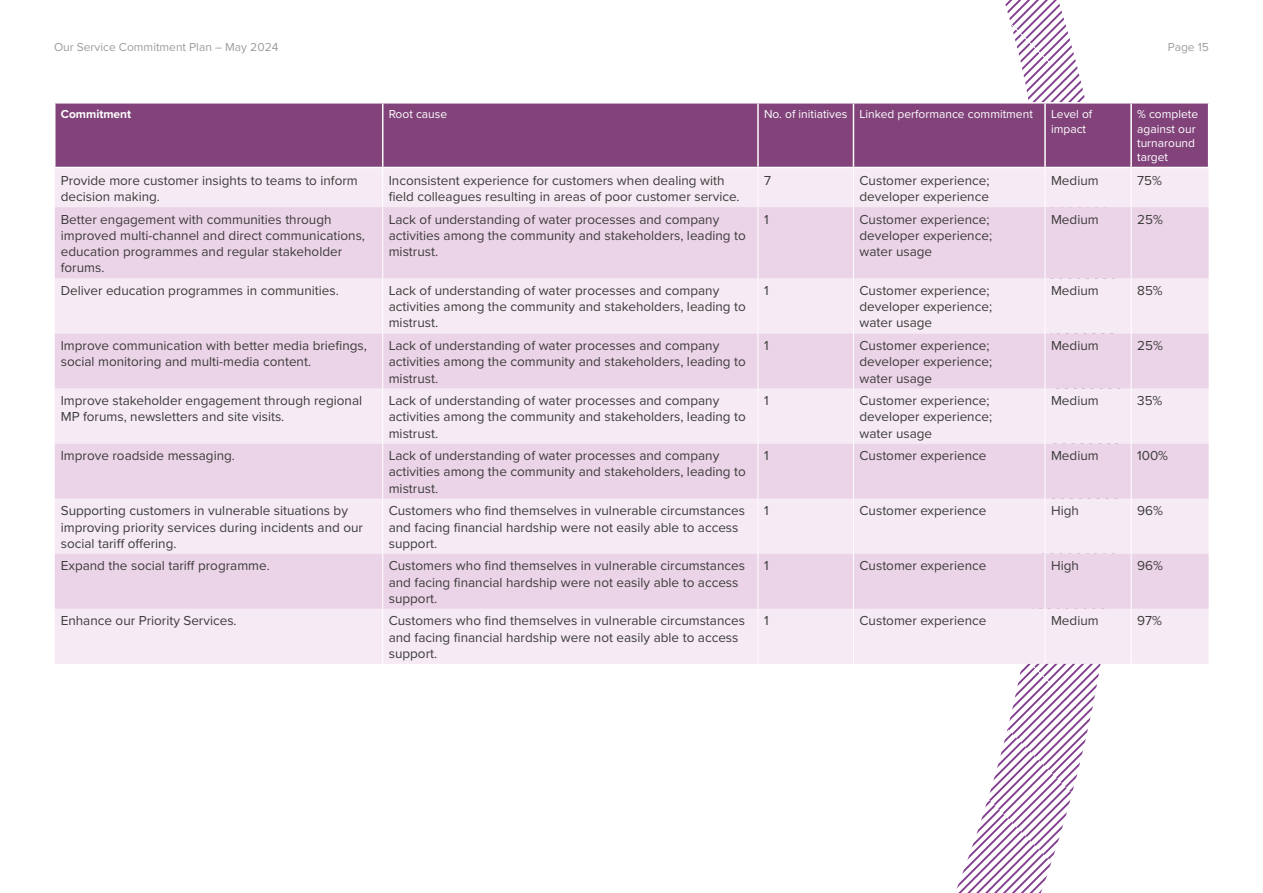
<style>
.page{position:relative;width:1263px;height:893px;background:#fff}
.page>*{position:absolute;margin:0;border:0;box-sizing:border-box;transform-origin:0 0}
.t1{font:13.5px/16.2px "Proxima Nova";color:#3c3c3b}
.t2{font:12px/14.4px "Proxima Nova";color:#fff}
.t3{font:12px "Proxima Nova";color:#9d9d9c}
.t4{font:700 12px "Proxima Nova";color:#fff}
</style>
<div class="page">
<svg style="left:956px;top:0;width:145px;height:893px"></svg>
<div style="left:56px;top:104px;width:1152px;height:63px;background:#81437a"></div>
<div style="left:55px;top:168px;width:1154px;height:496px;background:#f6eaf4"></div>
<svg style="left:55px;top:207px;width:1154px;height:402px;background:#f0ddec"></svg>
<hr style="left:382px;top:104px;width:1px;height:63px;background:#fff">
<hr style="left:757px;top:104px;width:2px;height:63px;background:#fff">
<hr style="left:853px;top:104px;width:1px;height:63px;background:#fff">
<hr style="left:1044px;top:104px;width:2px;height:63px;background:#fff">
<hr style="left:1130px;top:104px;width:2px;height:63px;background:#fff">
<hr style="left:853px;top:102px;width:192px;height:2px;background:#fff">
<hr style="left:1045px;top:102px;width:86px;height:2px;background:#fff">
<hr style="left:853px;top:167px;width:192px;height:1px;background:#fff">
<hr style="left:1045px;top:167px;width:86px;height:1px;background:#fff">
<hr style="left:382px;top:168px;width:1px;height:39px;background:#fff">
<hr style="left:758px;top:168px;width:1px;height:39px;background:#fff">
<hr style="left:853px;top:168px;width:1px;height:39px;background:#fff">
<hr style="left:1045px;top:168px;width:1px;height:39px;background:#fff">
<hr style="left:1131px;top:168px;width:1px;height:39px;background:#fff">
<hr style="left:382px;top:207px;width:1px;height:71px;background:#fff">
<hr style="left:758px;top:207px;width:1px;height:71px;background:#fff">
<hr style="left:853px;top:207px;width:1px;height:71px;background:#fff">
<hr style="left:1045px;top:207px;width:1px;height:71px;background:#fff">
<hr style="left:1131px;top:207px;width:1px;height:71px;background:#fff">
<hr style="left:382px;top:278px;width:1px;height:55px;background:#fff">
<hr style="left:758px;top:278px;width:1px;height:55px;background:#fff">
<hr style="left:853px;top:278px;width:1px;height:55px;background:#fff">
<hr style="left:1045px;top:278px;width:1px;height:55px;background:#fff">
<hr style="left:1131px;top:278px;width:1px;height:55px;background:#fff">
<hr style="left:382px;top:333px;width:1px;height:55px;background:#fff">
<hr style="left:758px;top:333px;width:1px;height:55px;background:#fff">
<hr style="left:853px;top:333px;width:1px;height:55px;background:#fff">
<hr style="left:1045px;top:333px;width:1px;height:55px;background:#fff">
<hr style="left:1131px;top:333px;width:1px;height:55px;background:#fff">
<hr style="left:382px;top:388px;width:1px;height:56px;background:#fff">
<hr style="left:758px;top:388px;width:1px;height:56px;background:#fff">
<hr style="left:853px;top:388px;width:1px;height:56px;background:#fff">
<hr style="left:1045px;top:388px;width:1px;height:56px;background:#fff">
<hr style="left:1131px;top:388px;width:1px;height:56px;background:#fff">
<hr style="left:382px;top:444px;width:1px;height:55px;background:#fff">
<hr style="left:758px;top:444px;width:1px;height:55px;background:#fff">
<hr style="left:853px;top:444px;width:1px;height:55px;background:#fff">
<hr style="left:1045px;top:444px;width:1px;height:55px;background:#fff">
<hr style="left:1131px;top:444px;width:1px;height:55px;background:#fff">
<hr style="left:382px;top:499px;width:1px;height:55px;background:#fff">
<hr style="left:758px;top:499px;width:1px;height:55px;background:#fff">
<hr style="left:853px;top:499px;width:1px;height:55px;background:#fff">
<hr style="left:1045px;top:499px;width:1px;height:55px;background:#fff">
<hr style="left:1131px;top:499px;width:1px;height:55px;background:#fff">
<hr style="left:382px;top:554px;width:1px;height:55px;background:#fff">
<hr style="left:758px;top:554px;width:1px;height:55px;background:#fff">
<hr style="left:853px;top:554px;width:1px;height:55px;background:#fff">
<hr style="left:1045px;top:554px;width:1px;height:55px;background:#fff">
<hr style="left:1131px;top:554px;width:1px;height:55px;background:#fff">
<hr style="left:382px;top:609px;width:1px;height:55px;background:#fff">
<hr style="left:758px;top:609px;width:1px;height:55px;background:#fff">
<hr style="left:853px;top:609px;width:1px;height:55px;background:#fff">
<hr style="left:1045px;top:609px;width:1px;height:55px;background:#fff">
<hr style="left:1131px;top:609px;width:1px;height:55px;background:#fff">
<p class="t3" style="left:54px;top:38px;width:226px">Our Service Commitment Plan – May 2024</p>
<p class="t3" style="left:1168px;top:38px;width:43px">Page 15</p>
<p class="t4" style="left:61px;top:105px;width:72px">Commitment</p>
<p class="t2" style="left:389px;top:107px;width:60px">Root cause</p>
<p class="t2" style="left:764px;top:107px;width:270px">No. of initiatives Linked performance commitment</p>
<p class="t2" style="left:1051px;top:107px;width:43px">Level of impact</p>
<p class="t2" style="left:1137px;top:107px;width:62px">% complete against our turnaround target</p>
<p class="t1" style="left:61px;top:172px;width:299px">Provide more customer insights to teams to inform decision making.</p>
<p class="t1" style="left:389px;top:172px;width:352px">Inconsistent experience for customers when dealing with field colleagues resulting in areas of poor customer service.</p>
<p class="t1" style="left:764px;top:172px;width:8px">7</p>
<p class="t1" style="left:859px;top:172px;width:131px">Customer experience; developer experience</p>
<p class="t1" style="left:1051px;top:172px;width:49px">Medium</p>
<p class="t1" style="left:1137px;top:172px;width:26px">75%</p>
<p class="t1" style="left:61px;top:211px;width:306px">Better engagement with communities through improved multi-channel and direct communications, education programmes and regular stakeholder forums.</p>
<p class="t1" style="left:389px;top:211px;width:359px">Lack of understanding of water processes and company activities among the community and stakeholders, leading to mistrust.</p>
<p class="t1" style="left:764px;top:211px;width:6px">1</p>
<p class="t1" style="left:859px;top:211px;width:134px">Customer experience; developer experience; water usage</p>
<p class="t1" style="left:1051px;top:211px;width:49px">Medium</p>
<p class="t1" style="left:1137px;top:211px;width:27px">25%</p>
<p class="t1" style="left:61px;top:282px;width:280px">Deliver education programmes in communities.</p>
<p class="t1" style="left:389px;top:282px;width:359px">Lack of understanding of water processes and company activities among the community and stakeholders, leading to mistrust.</p>
<p class="t1" style="left:764px;top:282px;width:6px">1</p>
<p class="t1" style="left:859px;top:282px;width:134px">Customer experience; developer experience; water usage</p>
<p class="t1" style="left:1051px;top:282px;width:49px">Medium</p>
<p class="t1" style="left:1137px;top:282px;width:27px">85%</p>
<p class="t1" style="left:61px;top:337px;width:308px">Improve communication with better media briefings, social monitoring and multi-media content.</p>
<p class="t1" style="left:389px;top:337px;width:359px">Lack of understanding of water processes and company activities among the community and stakeholders, leading to mistrust.</p>
<p class="t1" style="left:764px;top:337px;width:6px">1</p>
<p class="t1" style="left:859px;top:337px;width:134px">Customer experience; developer experience; water usage</p>
<p class="t1" style="left:1051px;top:337px;width:49px">Medium</p>
<p class="t1" style="left:1137px;top:337px;width:27px">25%</p>
<p class="t1" style="left:61px;top:392px;width:303px">Improve stakeholder engagement through regional<br>MP forums, newsletters and site visits.</p>
<p class="t1" style="left:389px;top:392px;width:359px">Lack of understanding of water processes and company activities among the community and stakeholders, leading to mistrust.</p>
<p class="t1" style="left:764px;top:392px;width:6px">1</p>
<p class="t1" style="left:859px;top:392px;width:134px">Customer experience; developer experience; water usage</p>
<p class="t1" style="left:1051px;top:392px;width:49px">Medium</p>
<p class="t1" style="left:1137px;top:392px;width:27px">35%</p>
<p class="t1" style="left:61px;top:447px;width:176px">Improve roadside messaging.</p>
<p class="t1" style="left:389px;top:447px;width:359px">Lack of understanding of water processes and company activities among the community and stakeholders, leading to mistrust.</p>
<p class="t1" style="left:764px;top:447px;width:6px">1</p>
<p class="t1" style="left:859px;top:447px;width:128px">Customer experience</p>
<p class="t1" style="left:1051px;top:447px;width:49px">Medium</p>
<p class="t1" style="left:1137px;top:447px;width:32px">100%</p>
<p class="t1" style="left:61px;top:502px;width:304px">Supporting customers in vulnerable situations by improving priority services during incidents and our social tariff offering.</p>
<p class="t1" style="left:389px;top:502px;width:358px">Customers who find themselves in vulnerable circumstances and facing financial hardship were not easily able to access support.</p>
<p class="t1" style="left:764px;top:502px;width:6px">1</p>
<p class="t1" style="left:859px;top:502px;width:128px">Customer experience</p>
<p class="t1" style="left:1051px;top:502px;width:29px">High</p>
<p class="t1" style="left:1137px;top:502px;width:27px">96%</p>
<p class="t1" style="left:61px;top:557px;width:211px">Expand the social tariff programme.</p>
<p class="t1" style="left:389px;top:557px;width:358px">Customers who find themselves in vulnerable circumstances and facing financial hardship were not easily able to access support.</p>
<p class="t1" style="left:764px;top:557px;width:6px">1</p>
<p class="t1" style="left:859px;top:557px;width:128px">Customer experience</p>
<p class="t1" style="left:1051px;top:557px;width:29px">High</p>
<p class="t1" style="left:1137px;top:557px;width:27px">96%</p>
<p class="t1" style="left:61px;top:612px;width:177px">Enhance our Priority Services.</p>
<p class="t1" style="left:389px;top:612px;width:358px">Customers who find themselves in vulnerable circumstances and facing financial hardship were not easily able to access support.</p>
<p class="t1" style="left:764px;top:612px;width:6px">1</p>
<p class="t1" style="left:859px;top:612px;width:128px">Customer experience</p>
<p class="t1" style="left:1051px;top:612px;width:49px">Medium</p>
<p class="t1" style="left:1137px;top:612px;width:26px">97%</p>
</div>
